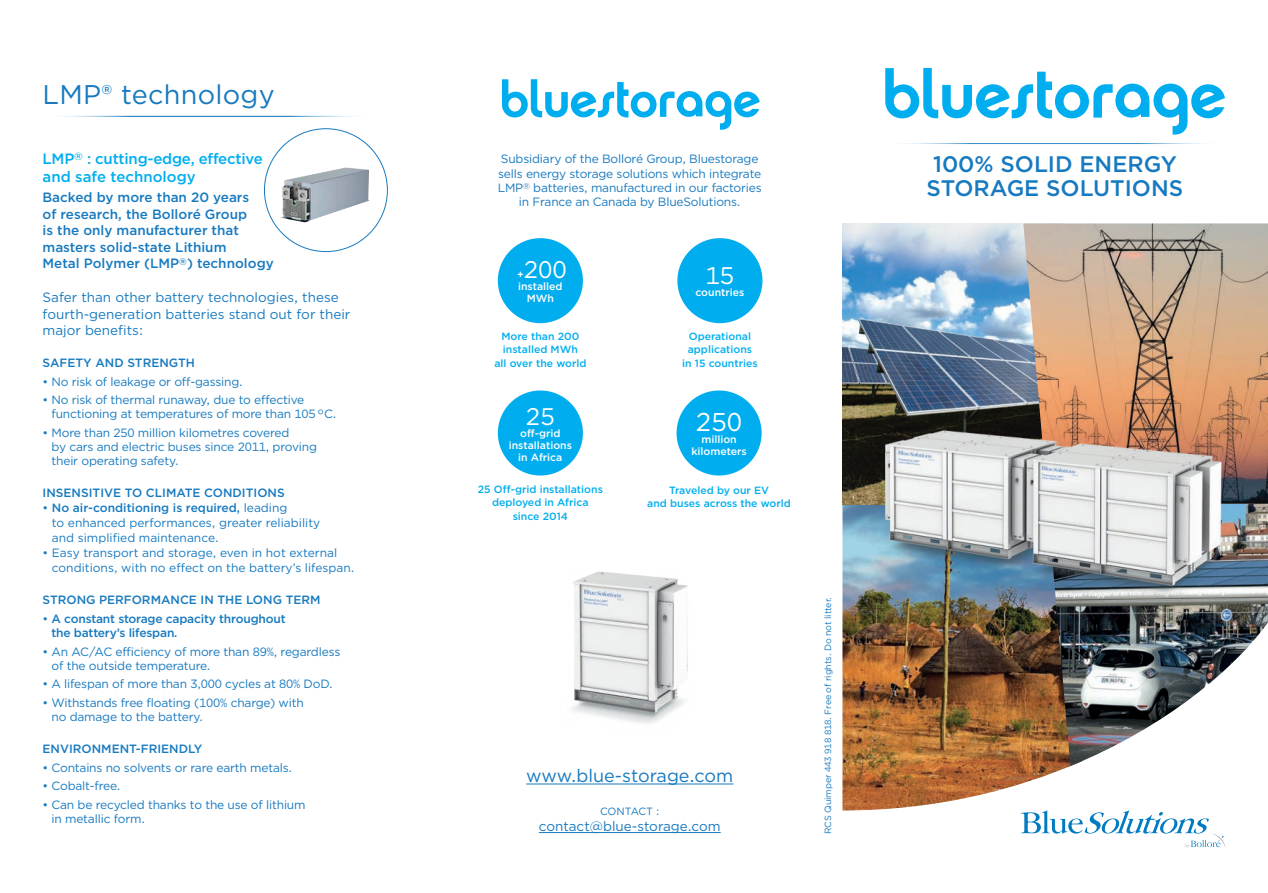
<style>
.page{position:relative;width:1268px;height:893px;background:#fff}
.page>*{position:absolute;margin:0;border:0;box-sizing:border-box;transform-origin:0 0}
.t1{font:27px "Gotham";letter-spacing:.01em;color:#177ac0}
.t2{font:25.65px "Gotham";color:#fff}
.t3{font:24px "Gotham";color:#fff}
.t4{font:500 22.5px/24px "Gotham";color:#177ac0}
.t5{font:18px "Gotham";color:#177ac0}
.t6{font:500 15px/18px "Gotham";letter-spacing:-.015em;color:#00aeef}
.t7{font:500 13.5px/16.5px "Gotham";color:#177ac0}
.t8{font:13.5px/16.5px "Gotham";color:#177ac0}
.t9{font:12px/14.2px "Gotham";letter-spacing:-.015em;color:#177ac0}
.t10{font:500 12px/14.2px "Gotham";color:#177ac0}
.t11{font:500 10.5px/13.5px "Gotham";color:#00aeef;text-align:center}
.t12{font:500 10.5px/12px "Gotham";color:#fff;text-align:center}
.t13{font:10.5px "Gotham";letter-spacing:-.01em;color:#177ac0}
.t14{font:9px "Gotham";letter-spacing:-.015em;color:#177ac0}
.s1{font-weight:500}
.s2{font-weight:400}
</style>
<div class="page">
<svg style="left:502px;top:79px;width:257px;height:51px"></svg>
<svg style="left:885px;top:68px;width:339px;height:67px"></svg>
<hr style="left:884px;top:143px;width:340px;height:1px;background:#177ac0">
<svg style="left:1021px;top:810px;width:204px;height:38px"></svg>
<img style="left:842px;top:504px;width:229px;height:306px">
<img style="left:842px;top:223px;width:181px;height:281px">
<img style="left:1023px;top:223px;width:244px;height:281px">
<img style="left:1047px;top:504px;width:220px;height:262px">
<hr style="left:43px;top:116px;width:331px;height:1px;background:#177ac0">
<div style="left:497px;top:238px;width:86px;height:85px;background:#00aeef;border-radius:50%"></div>
<div style="left:677px;top:238px;width:85px;height:85px;background:#00aeef;border-radius:50%"></div>
<div style="left:497px;top:390px;width:86px;height:85px;background:#00aeef;border-radius:50%"></div>
<div style="left:676px;top:390px;width:85px;height:85px;background:#00aeef;border-radius:50%"></div>
<hr style="left:526px;top:783px;width:207px;height:1px;background:#177ac0">
<hr style="left:538px;top:832px;width:182px;height:1px;background:#177ac0">
<img style="left:281px;top:167px;width:89px;height:55px">
<img style="left:874px;top:425px;width:350px;height:173px">
<img style="left:571px;top:571px;width:117px;height:153px">
<h1 class="t1" style="left:43px;top:77px;width:233px">LMP® technology</h1>
<p class="t6" style="left:43px;top:149px;width:222px">LMP<sup>®</sup> : cutting-edge, effective and safe technology</p>
<p class="t7" style="left:43px;top:189px;width:233px">Backed by more than 20 years<br>of research, the Bolloré Group<br>is the only manufacturer that masters solid-state Lithium<br>Metal Polymer (LMP<sup>®</sup>) technology</p>
<p class="t8" style="left:43px;top:289px;width:309px">Safer than other battery technologies, these fourth-generation batteries stand out for their major benefits:</p>
<p class="t10" style="left:43px;top:355px;width:154px">SAFETY AND STRENGTH</p>
<p class="t9" style="left:43px;top:374px;width:202px">• No risk of leakage or off-gassing.</p>
<p class="t9" style="left:51px;top:392px;width:286px;text-indent:-9px">• No risk of thermal runaway, due to effective functioning at temperatures of more than 105 °C.</p>
<p class="t9" style="left:51px;top:425px;width:267px;text-indent:-9px">• More than 250 million kilometres covered<br>by cars and electric buses since 2011, proving their operating safety.</p>
<p class="t10" style="left:43px;top:486px;width:244px">INSENSITIVE TO CLIMATE CONDITIONS</p>
<p class="t9" style="left:52px;top:500px;width:270px;line-height:15px;text-indent:-9px">• <span class="s1">No air-conditioning is required,</span> leading<br>to enhanced performances, greater reliability and simplified maintenance.</p>
<p class="t9" style="left:52px;top:545px;width:304px;line-height:15px;text-indent:-9px">• Easy transport and storage, even in hot external conditions, with no effect on the battery’s lifespan.</p>
<p class="t10" style="left:43px;top:593px;width:279px">STRONG PERFORMANCE IN THE LONG TERM</p>
<p class="t10" style="left:51px;top:611px;width:235px;text-indent:-9px"><span class="s2">•</span> A constant storage capacity throughout the battery’s lifespan.</p>
<p class="t9" style="left:51px;top:644px;width:290px;text-indent:-9px">• An AC/AC efficiency of more than 89%, regardless of the outside temperature.</p>
<p class="t9" style="left:43px;top:677px;width:291px">• A lifespan of more than 3,000 cycles at 80% DoD.</p>
<p class="t9" style="left:51px;top:695px;width:254px;text-indent:-9px">• Withstands free floating (100% charge) with no damage to the battery.</p>
<p class="t10" style="left:43px;top:741px;width:161px">ENVIRONMENT-FRIENDLY</p>
<p class="t9" style="left:43px;top:760px;width:251px">• Contains no solvents or rare earth metals.</p>
<p class="t9" style="left:43px;top:778px;width:79px">• Cobalt-free.</p>
<p class="t9" style="left:51px;top:797px;width:255px;text-indent:-9px">• Can be recycled thanks to the use of lithium in metallic form.</p>
<p class="t9" style="left:497px;top:152px;width:265px;text-align:center">Subsidiary of the Bolloré Group, Bluestorage sells energy storage solutions which integrate LMP<sup>®</sup> batteries, manufactured in our factories in France an Canada by BlueSolutions.</p>
<p class="t12" style="left:517px;top:268px;width:8px">+</p>
<h3 class="t3" style="left:523px;top:254px;width:45px">200</h3>
<p class="t12" style="left:518px;top:280px;width:46px">installed<br>MWh</p>
<h3 class="t3" style="left:705px;top:260px;width:30px">15</h3>
<p class="t12" style="left:695px;top:286px;width:50px">countries</p>
<p class="t11" style="left:494px;top:329px;width:94px">More than 200 installed MWh<br>all over the world</p>
<p class="t11" style="left:682px;top:329px;width:77px">Operational applications in 15 countries</p>
<h3 class="t3" style="left:526px;top:401px;width:30px">25</h3>
<p class="t12" style="left:508px;top:427px;width:65px">off-grid installations in Africa</p>
<h2 class="t2" style="left:695px;top:406px;width:48px">250</h2>
<p class="t12" style="left:691px;top:433px;width:57px">million kilometers</p>
<p class="t11" style="left:478px;top:482px;width:126px">25 Off-grid installations deployed in Africa since 2014</p>
<p class="t11" style="left:647px;top:483px;width:145px">Traveled by our EV<br>and buses across the world</p>
<h3 class="t5" style="left:526px;top:764px;width:208px">www.blue-storage.com</h3>
<p class="t13" style="left:600px;top:804px;width:61px">CONTACT :</p>
<p class="t8" style="left:538px;top:818px;width:183px">contact@blue-storage.com</p>
<p class="t14" style="left:822px;top:834px;width:239px;rotate:-90deg">RCS Quimper 443 918 818. Free of rights. Do not litter.</p>
<h3 class="t4" style="left:926px;top:152px;width:258px">100% SOLID ENERGY<br>STORAGE SOLUTIONS</h3>
</div>
